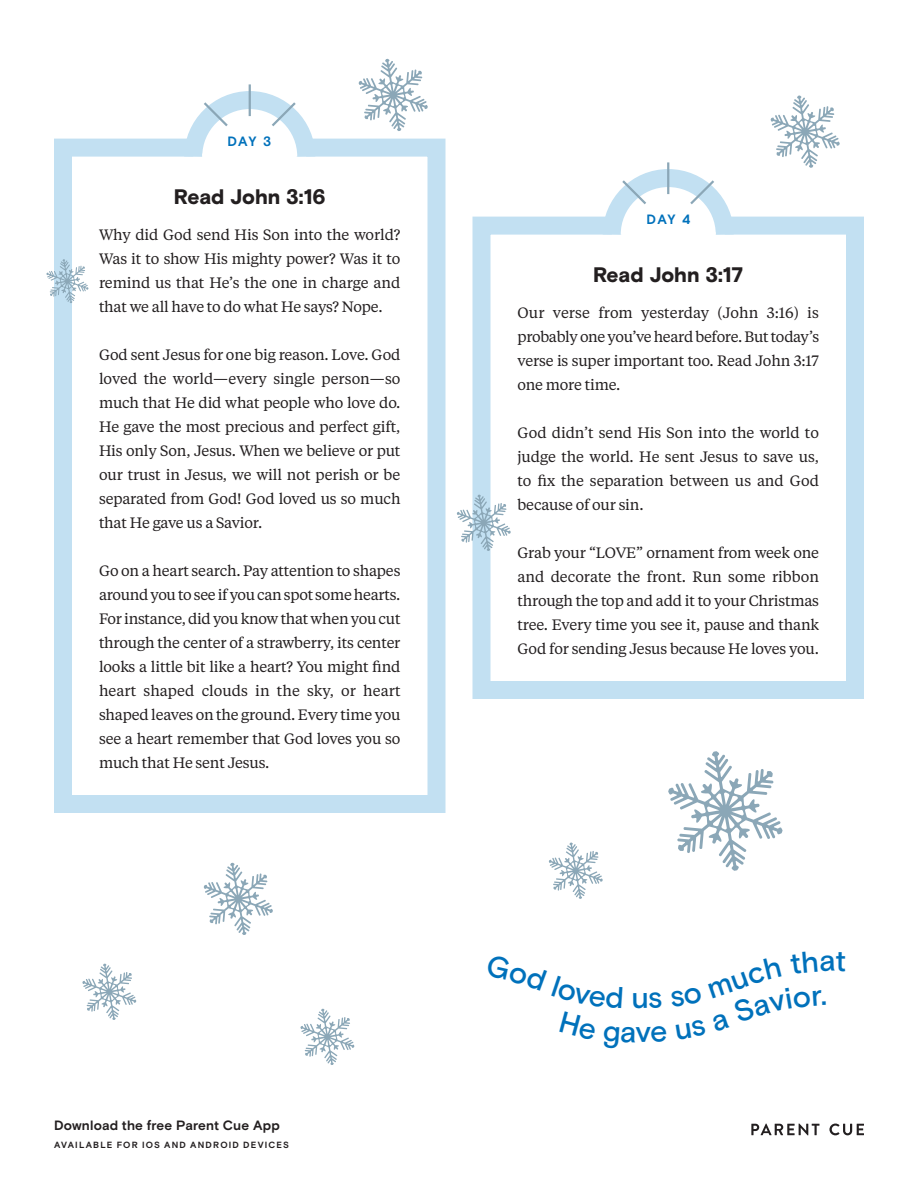
<style>
.page{position:relative;width:918px;height:1188px;background:#fff}
.page>*{position:absolute;margin:0;border:0;box-sizing:border-box;transform-origin:0 0}
.t1{font:500 30px "Basis Grotesque";color:#0071bb}
.Daily_Scripture{font:900 21px "Basis Grotesque";color:#231f20}
.Body_Copy{font:15px/24px "Tiempos Text";letter-spacing:-.015em;color:#231f20;text-align:justify}
.t2{font:700 13.5px "Basis Grotesque";letter-spacing:.01em;color:#231f20}
.Day_Marker_-_2nd-3rd{font:700 13.5px "Basis Grotesque";letter-spacing:.07em;color:#0071bb}
.t3{font:700 9px "Basis Grotesque";letter-spacing:.135em;color:#231f20}
</style>
<div class="page">
<svg style="left:751px;top:1124px;width:68px;height:11px"></svg>
<svg style="left:829px;top:1124px;width:35px;height:11px"></svg>
<div style="left:54px;top:139px;width:392px;height:674px;border:18px solid #c2e0f2"></div>
<div style="left:472px;top:217px;width:392px;height:482px;border:18px solid #c2e0f2"></div>
<svg style="left:594px;top:162px;width:149px;height:74px"></svg>
<svg style="left:175px;top:84px;width:149px;height:74px"></svg>
<div style="left:202px;top:154px;width:95px;height:9px;background:#fff"></div>
<div style="left:621px;top:232px;width:95px;height:9px;background:#fff"></div>
<svg style="left:771px;top:95px;width:69px;height:73px"></svg>
<svg style="left:204px;top:863px;width:69px;height:72px"></svg>
<svg style="left:359px;top:59px;width:69px;height:72px"></svg>
<svg style="left:668px;top:751px;width:115px;height:120px"></svg>
<svg style="left:300px;top:1009px;width:54px;height:56px"></svg>
<svg style="left:457px;top:495px;width:54px;height:56px"></svg>
<svg style="left:549px;top:843px;width:54px;height:56px"></svg>
<svg style="left:82px;top:964px;width:54px;height:56px"></svg>
<svg style="left:46px;top:259px;width:42px;height:44px"></svg>
<p class="Day_Marker_-_2nd-3rd" style="left:228px;top:133px;width:45px">DAY 3</p>
<p class="Daily_Scripture" style="left:174px;top:184px;width:153px">Read John 3:16</p>
<p class="Body_Copy" style="left:99px;top:222px;width:303px">Why did God send His Son into the world?<br>Was it to show His mighty power? Was it to remind us that He’s the one in charge and that we all have to do what He says? Nope.</p>
<p class="Body_Copy" style="left:99px;top:342px;width:303px">God sent Jesus for one big reason. Love. God loved the world—every single person—so much that He did what people who love do.<br>He gave the most precious and perfect gift, His only Son, Jesus. When we believe or put our trust in Jesus, we will not perish or be separated from God! God loved us so much that He gave us a Savior.</p>
<p class="Body_Copy" style="left:99px;top:558px;width:303px">Go on a heart search. Pay attention to shapes around you to see if you can spot some hearts.<br>For instance, did you know that when you cut through the center of a strawberry, its center looks a little bit like a heart? You might find heart shaped clouds in the sky, or heart shaped leaves on the ground. Every time you see a heart remember that God loves you so much that He sent Jesus.</p>
<p class="t2" style="left:54px;top:1117px;width:227px">Download the free Parent Cue App</p>
<p class="t3" style="left:54px;top:1140px;width:237px">AVAILABLE FOR IOS AND ANDROID DEVICES</p>
<p class="Day_Marker_-_2nd-3rd" style="left:647px;top:212px;width:45px">DAY 4</p>
<p class="Daily_Scripture" style="left:593px;top:262px;width:152px">Read John 3:17</p>
<p class="Body_Copy" style="left:518px;top:300px;width:303px">Our verse from yesterday (John 3:16) is probably one you’ve heard before. But today’s verse is super important too. Read John 3:17 one more time.</p>
<p class="Body_Copy" style="left:518px;top:420px;width:303px">God didn’t send His Son into the world to judge the world. He sent Jesus to save us, to fix the separation between us and God because of our sin.</p>
<p class="Body_Copy" style="left:518px;top:540px;width:303px">Grab your “LOVE” ornament from week one and decorate the front. Run some ribbon through the top and add it to your Christmas tree. Every time you see it, pause and thank God for sending Jesus because He loves you.</p>
<h1 class="t1" style="left:835px;top:943px;width:12px">t</h1>
</div>
